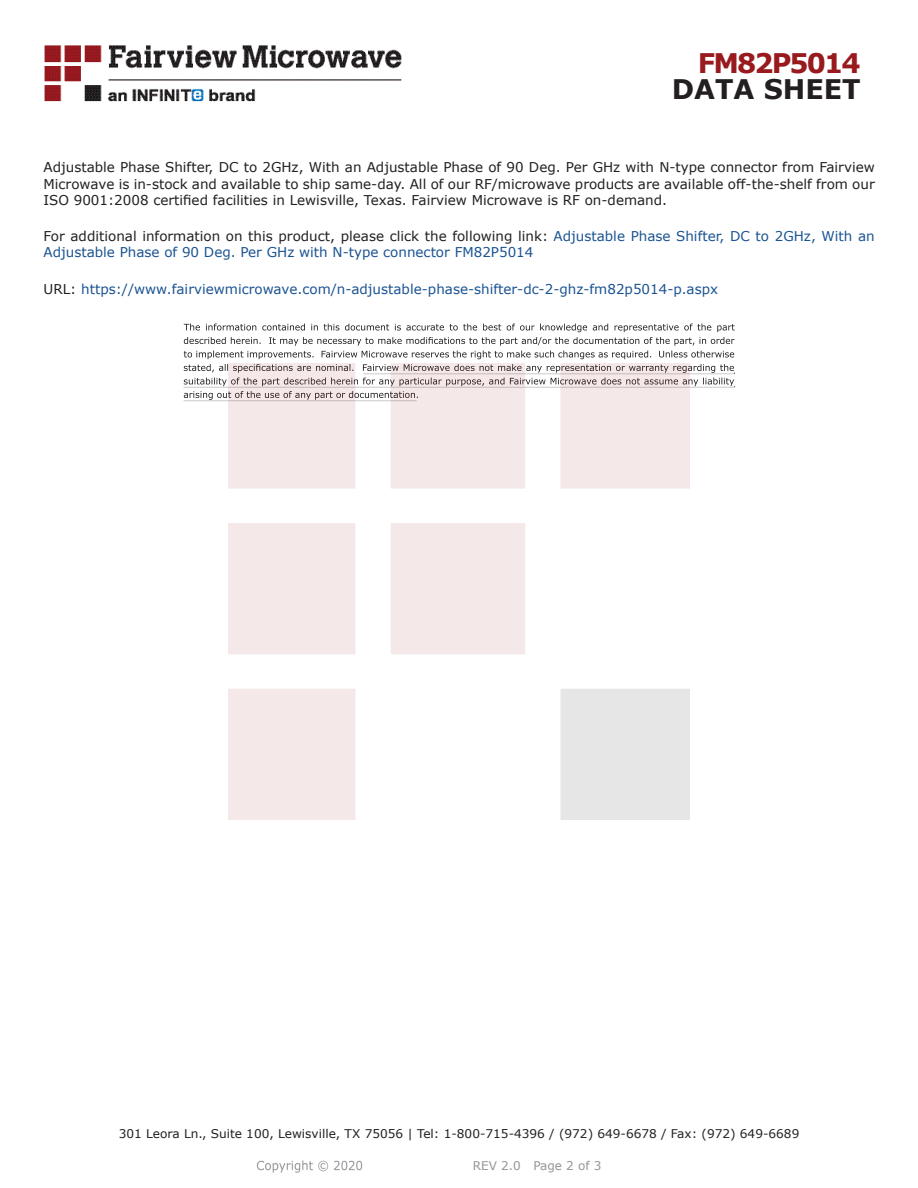
<style>
.page{position:relative;width:918px;height:1188px;background:#fff}
.page>*{position:absolute;margin:0;border:0;box-sizing:border-box;transform-origin:0 0}
.FM{font:700 27px "Verdana";letter-spacing:-.07em;color:#981a1e}
.t1{font:700 27px "Verdana";color:#231f20}
.Web_Description_Para{font:13.5px/16.2px "Verdana";color:#231f20;text-align:justify}
.Web_Description_Para-2{font:13.5px/16.2px "Verdana";color:#1a5392}
.URL_para{font:13.5px "Verdana";color:#1a5392}
.t2{font:12px "Verdana";color:#231f20}
.REV_Info{font:12px "Verdana";color:#939598}
.s1{color:#231f20}
</style>
<div class="page">
<svg style="left:184px;top:324px;width:551px;height:76px"></svg>
<hr style="left:363px;top:373px;width:372px;height:1px;background:#231f20">
<hr style="left:183px;top:387px;width:551px;height:1px;background:#231f20">
<hr style="left:184px;top:400px;width:233px;height:1px;background:#231f20">
<img style="left:257px;top:1160px;width:106px;height:13px">
<img style="left:228px;top:364px;width:462px;height:456px">
<img style="left:44px;top:45px;width:358px;height:57px">
<p class="FM" style="left:698px;top:44px;width:164px">FM82P5014</p>
<p class="t1" style="left:672px;top:70px;width:191px">DATA SHEET</p>
<p class="Web_Description_Para" style="left:44px;top:159px;width:833px">Adjustable Phase Shifter, DC to 2GHz, With an Adjustable Phase of 90 Deg. Per GHz with N-type connector from Fairview Microwave is in-stock and available to ship same-day. All of our RF/microwave products are available off-the-shelf from our ISO 9001:2008 certified facilities in Lewisville, Texas. Fairview Microwave is RF on-demand.</p>
<p class="Web_Description_Para-2" style="left:44px;top:228px;width:833px"><span class="s1">For additional information on this product, please click the following link:</span> Adjustable Phase Shifter, DC to 2GHz, With an<br>Adjustable Phase of 90 Deg. Per GHz with N-type connector FM82P5014</p>
<p class="URL_para" style="left:44px;top:280px;width:676px"><span class="s1">URL:</span> https://www.fairviewmicrowave.com/n-adjustable-phase-shifter-dc-2-ghz-fm82p5014-p.aspx</p>
<p class="t2" style="left:119px;top:1125px;width:682px">301 Leora Ln., Suite 100, Lewisville, TX 75056 | Tel: 1-800-715-4396 / (972) 649-6678 / Fax: (972) 649-6689</p>
<p class="REV_Info" style="left:473px;top:1157px;width:130px">REV 2.0 Page 2 of 3</p>
</div>
